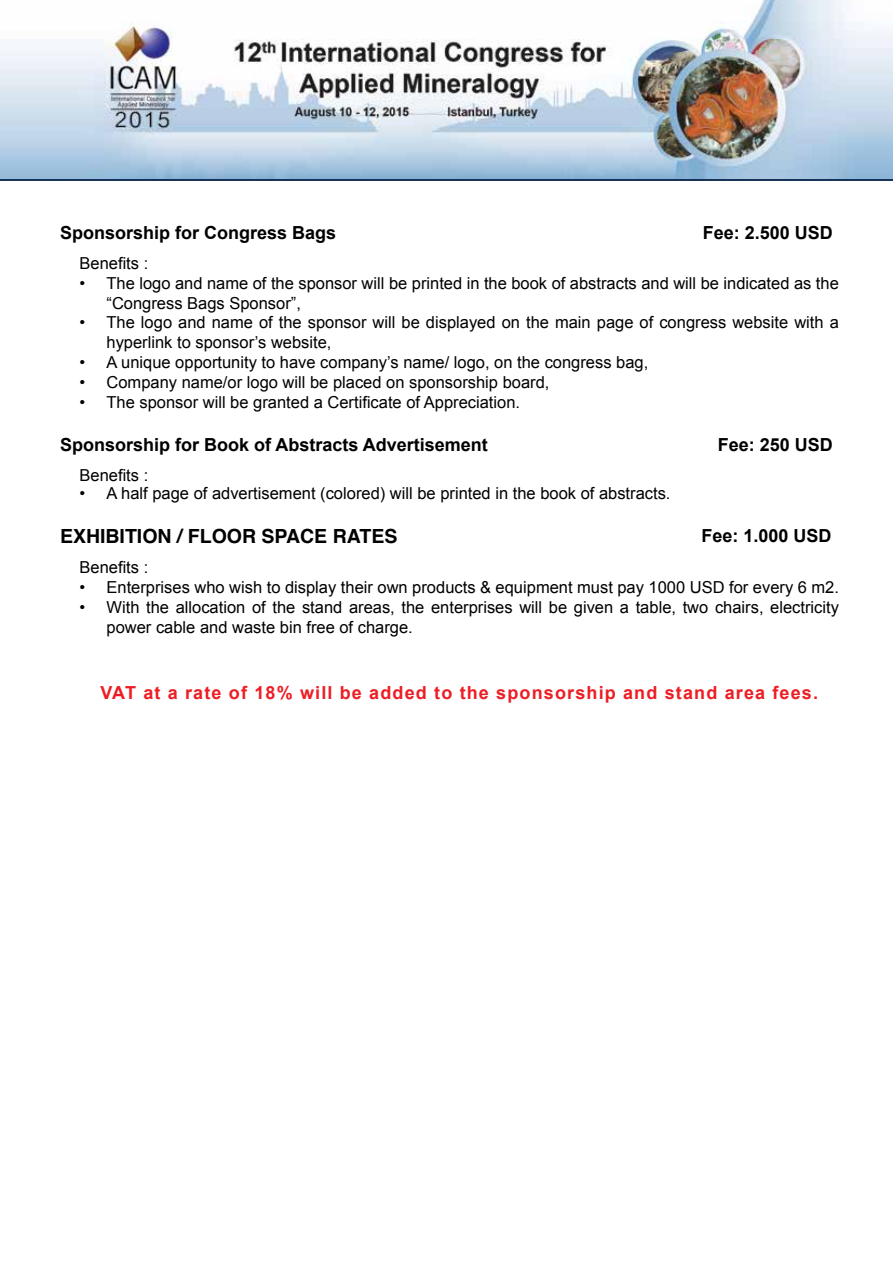
<style>
.page{position:relative;width:893px;height:1263px;background:#fff}
.page>*{position:absolute;margin:0;border:0;box-sizing:border-box;transform-origin:0 0}
.t1{font:700 19.5px "Helvetica";color:#000}
.t2{font:700 18px "Arial";color:#000}
.t3{font:700 18px "Arial";letter-spacing:.065em;color:#ed1d24}
.t4{font:16.5px/19.8px "Arial";color:#000}
</style>
<div class="page">
<svg style="left:0;top:178px;width:893px;height:3px;background:#3e5e83"></svg>
<img style="left:0;top:0;width:893px;height:178px">
<p class="t2" style="left:60px;top:220px;width:278px">Sponsorship for Congress Bags</p>
<p class="t2" style="left:703px;top:220px;width:132px">Fee: 2.500 USD</p>
<p class="t4" style="left:80px;top:253px;width:70px">Benefits :</p>
<p class="t4" style="left:107px;top:273px;width:734px;text-indent:-27px">• The logo and name of the sponsor will be printed in the book of abstracts and will be indicated as the “Congress Bags Sponsor”,</p>
<p class="t4" style="left:107px;top:313px;width:734px;text-indent:-27px">• The logo and name of the sponsor will be displayed on the main page of congress website with a hyperlink to sponsor’s website,</p>
<p class="t4" style="left:80px;top:352px;width:570px">• A unique opportunity to have company’s name/ logo, on the congress bag,</p>
<p class="t4" style="left:80px;top:372px;width:471px">• Company name/or logo will be placed on sponsorship board,</p>
<p class="t4" style="left:80px;top:392px;width:442px">• The sponsor will be granted a Certificate of Appreciation.</p>
<p class="t2" style="left:60px;top:432px;width:429px">Sponsorship for Book of Abstracts Advertisement</p>
<p class="t2" style="left:718px;top:432px;width:117px">Fee: 250 USD</p>
<p class="t4" style="left:80px;top:465px;width:70px">Benefits :</p>
<p class="t4" style="left:80px;top:483px;width:593px">• A half page of advertisement (colored) will be printed in the book of abstracts.</p>
<p class="t1" style="left:60px;top:521px;width:339px">EXHIBITION / FLOOR SPACE RATES</p>
<p class="t2" style="left:701px;top:523px;width:132px">Fee: 1.000 USD</p>
<p class="t4" style="left:80px;top:558px;width:70px">Benefits :</p>
<p class="t4" style="left:80px;top:578px;width:761px">• Enterprises who wish to display their own products &amp; equipment must pay 1000 USD for every 6 m2.</p>
<p class="t4" style="left:107px;top:597px;width:734px;text-indent:-27px">• With the allocation of the stand areas, the enterprises will be given a table, two chairs, electricity power cable and waste bin free of charge.</p>
<p class="t3" style="left:100px;top:680px;width:719px">VAT at a rate of 18% will be added to the sponsorship and stand area fees.</p>
</div>
